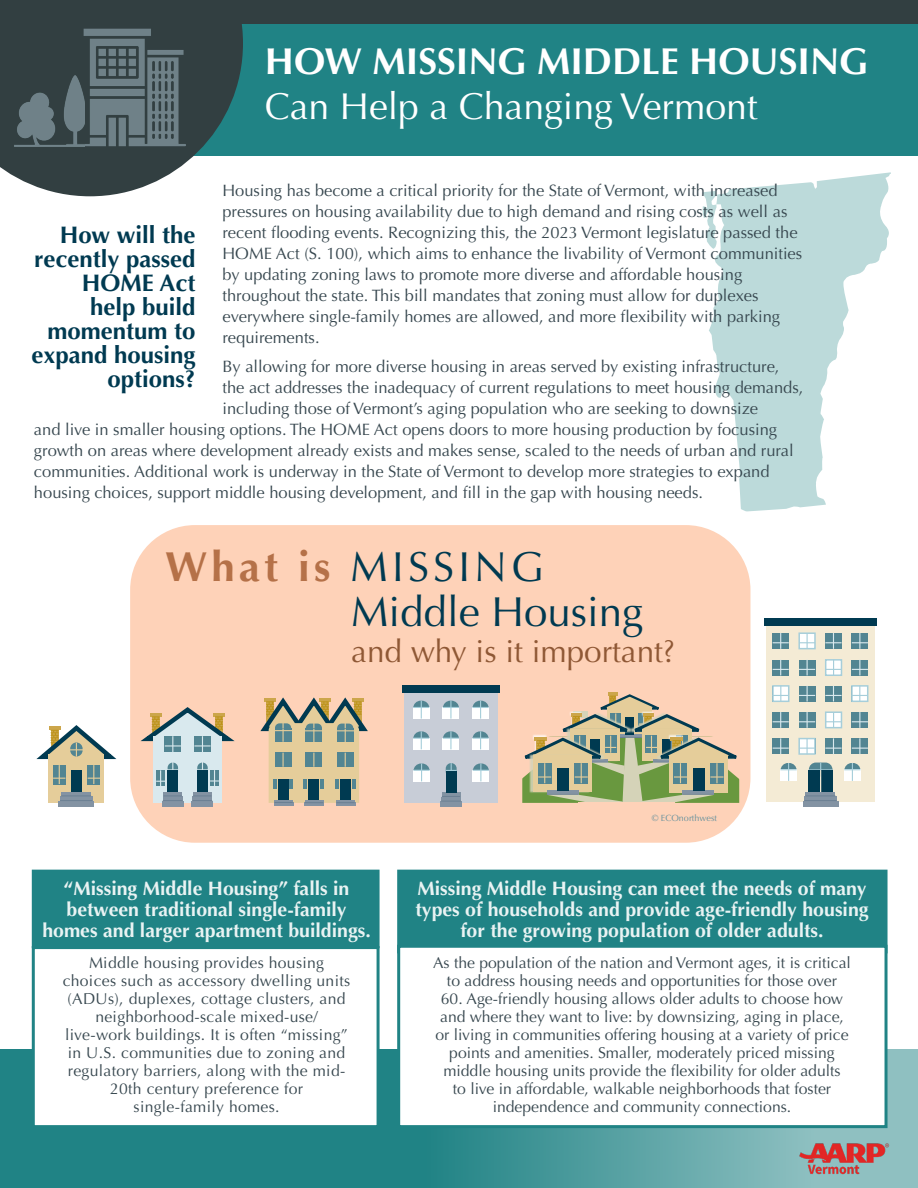
<style>
.page{position:relative;width:918px;height:1188px;background:#fff}
.page>*{position:absolute;margin:0;border:0;box-sizing:border-box;transform-origin:0 0}
.t1{font:42px/45px "Optima";color:#003a51}
.t2{font:700 37.5px "Optima";color:#fff}
.t3{font:37.5px "Optima";color:#fff}
.t4{font:31.5px "Optima";color:#8f5835}
.t5{font:700 24px/24px "Optima";color:#003a51;text-align:right}
.t6{font:700 19.5px/21px "Optima";color:#e9f3f3;text-align:center}
.t7{font:16.5px/21px "Optima";color:#37474f}
.t8{font:15.75px/18px "Optima";color:#37474f;text-align:center}
.t9{font:15.75px/18px "Optima";letter-spacing:.02em;color:#37474f;text-align:center}
.t10{font:9px "Optima";color:#65919d}
.s1{font-weight:700;color:#b57148}
</style>
<div class="page">
<div style="left:0;top:0;width:918px;height:156px;background:#208385"></div>
<svg style="left:0;top:0;width:243px;height:196px;fill:#323f41"></svg>
<img style="left:44px;top:0;width:162px;height:163px">
<img style="left:3px;top:65px;width:82px;height:91px">
<div style="left:219px;top:0;width:699px;height:24px;background:#323f41"></div>
<div style="left:130px;top:525px;width:620px;height:318px;background:#fed2b8;border-radius:65px"></div>
<div style="left:49px;top:754px;width:55px;height:49px;background:#e5cd9a"></div>
<svg style="left:61px;top:792px;width:30px;height:4px"></svg>
<div style="left:60px;top:796px;width:32px;height:5px;background:#8393a3"></div>
<div style="left:59px;top:801px;width:35px;height:5px;background:#8393a3"></div>
<hr style="left:61px;top:796px;width:30px;height:1px;background:#6b8093">
<hr style="left:60px;top:800px;width:32px;height:1px;background:#6b8093">
<div style="left:71px;top:770px;width:11px;height:22px;background:#003a51"></div>
<svg style="left:36px;top:725px;width:81px;height:59px"></svg>
<div style="left:153px;top:737px;width:69px;height:66px;background:#d9e9ee"></div>
<svg style="left:164px;top:792px;width:18px;height:4px"></svg>
<div style="left:162px;top:801px;width:22px;height:5px;background:#8393a3"></div>
<svg style="left:163px;top:796px;width:20px;height:5px"></svg>
<svg style="left:156px;top:762px;width:23px;height:24px"></svg>
<svg style="left:193px;top:792px;width:18px;height:4px"></svg>
<div style="left:192px;top:801px;width:21px;height:5px;background:#8393a3"></div>
<svg style="left:193px;top:796px;width:19px;height:5px"></svg>
<div style="left:167px;top:770px;width:11px;height:22px;background:#003a51"></div>
<svg style="left:197px;top:762px;width:22px;height:24px"></svg>
<div style="left:197px;top:770px;width:11px;height:22px;background:#003a51"></div>
<svg style="left:141px;top:707px;width:94px;height:45px"></svg>
<hr style="left:274px;top:803px;width:19px;height:3px;background:#8393a3">
<hr style="left:304px;top:803px;width:20px;height:3px;background:#8393a3">
<hr style="left:336px;top:803px;width:19px;height:3px;background:#8393a3">
<svg style="left:260px;top:697px;width:108px;height:106px"></svg>
<div style="left:404px;top:693px;width:94px;height:110px;background:#c8cdd7"></div>
<hr style="left:442px;top:793px;width:18px;height:4px;background:#8393a3">
<div style="left:440px;top:801px;width:22px;height:6px;background:#8393a3"></div>
<svg style="left:441px;top:796px;width:20px;height:6px"></svg>
<svg style="left:446px;top:763px;width:11px;height:8px"></svg>
<div style="left:446px;top:771px;width:11px;height:21px;background:#003a51"></div>
<div style="left:403px;top:685px;width:97px;height:8px;background:#003a51"></div>
<svg style="left:413px;top:764px;width:17px;height:17px"></svg>
<svg style="left:473px;top:764px;width:16px;height:17px"></svg>
<svg style="left:413px;top:731px;width:16px;height:18px"></svg>
<svg style="left:472px;top:731px;width:17px;height:18px"></svg>
<svg style="left:443px;top:731px;width:16px;height:18px"></svg>
<svg style="left:413px;top:701px;width:16px;height:18px"></svg>
<svg style="left:472px;top:701px;width:17px;height:18px"></svg>
<svg style="left:443px;top:701px;width:16px;height:18px"></svg>
<div style="left:767px;top:625px;width:108px;height:177px;background:#f4ebd5"></div>
<div style="left:765px;top:618px;width:112px;height:7px;background:#003a51"></div>
<svg style="left:780px;top:763px;width:17px;height:18px"></svg>
<svg style="left:844px;top:763px;width:16px;height:18px"></svg>
<svg style="left:805px;top:792px;width:30px;height:4px"></svg>
<div style="left:804px;top:796px;width:33px;height:5px;background:#8393a3"></div>
<div style="left:803px;top:801px;width:36px;height:5px;background:#8393a3"></div>
<hr style="left:805px;top:796px;width:30px;height:1px;background:#6b8093">
<hr style="left:804px;top:800px;width:33px;height:1px;background:#6b8093">
<svg style="left:798px;top:632px;width:18px;height:17px"></svg>
<svg style="left:799px;top:633px;width:16px;height:16px"></svg>
<svg style="left:773px;top:633px;width:16px;height:16px"></svg>
<svg style="left:852px;top:633px;width:16px;height:16px"></svg>
<svg style="left:825px;top:633px;width:17px;height:16px"></svg>
<svg style="left:799px;top:660px;width:16px;height:15px"></svg>
<svg style="left:773px;top:660px;width:16px;height:15px"></svg>
<svg style="left:852px;top:660px;width:16px;height:15px"></svg>
<svg style="left:799px;top:686px;width:16px;height:16px"></svg>
<svg style="left:825px;top:686px;width:17px;height:16px"></svg>
<svg style="left:799px;top:712px;width:16px;height:16px"></svg>
<svg style="left:773px;top:712px;width:16px;height:16px"></svg>
<svg style="left:852px;top:712px;width:16px;height:16px"></svg>
<svg style="left:773px;top:738px;width:16px;height:16px"></svg>
<svg style="left:852px;top:738px;width:16px;height:16px"></svg>
<svg style="left:825px;top:738px;width:17px;height:16px"></svg>
<div style="left:825px;top:659px;width:17px;height:17px;background:#a7ceda"></div>
<svg style="left:825px;top:660px;width:17px;height:15px"></svg>
<svg style="left:772px;top:685px;width:17px;height:17px"></svg>
<svg style="left:773px;top:686px;width:16px;height:16px"></svg>
<svg style="left:851px;top:685px;width:17px;height:17px"></svg>
<svg style="left:852px;top:686px;width:16px;height:16px"></svg>
<div style="left:825px;top:711px;width:17px;height:17px;background:#cadbd7"></div>
<svg style="left:825px;top:712px;width:17px;height:16px"></svg>
<svg style="left:798px;top:738px;width:18px;height:17px"></svg>
<svg style="left:799px;top:738px;width:16px;height:16px"></svg>
<svg style="left:809px;top:763px;width:24px;height:29px"></svg>
<svg style="left:522px;top:693px;width:227px;height:116px"></svg>
<div style="left:579px;top:803px;width:96px;height:11px;background:#fed2b8"></div>
<svg style="left:703px;top:191px;width:6px;height:53px"></svg>
<svg style="left:709px;top:172px;width:182px;height:340px;fill:#bcdada"></svg>
<svg style="left:0;top:1050px;width:918px;height:138px;background:#409496"></svg>
<img style="left:799px;top:1143px;width:90px;height:34px">
<div style="left:32px;top:946px;width:348px;height:182px;background:#fff;border:3px solid #208385"></div>
<div style="left:32px;top:870px;width:348px;height:78px;background:#208385"></div>
<div style="left:397px;top:870px;width:491px;height:83px;background:#208385"></div>
<div style="left:397px;top:945px;width:491px;height:183px;background:#fff;border:3px solid #208385"></div>
<p class="t2" style="left:265px;top:39px;width:605px">HOW MISSING MIDDLE HOUSING</p>
<p class="t3" style="left:265px;top:85px;width:494px">Can Help a Changing Vermont</p>
<p class="t7" style="left:222px;top:181px;width:581px">Housing has become a critical priority for the State of Vermont, with increased pressures on housing availability due to high demand and rising costs as well as recent flooding events. Recognizing this, the 2023 Vermont legislature passed the HOME Act (S. 100), which aims to enhance the livability of Vermont communities by updating zoning laws to promote more diverse and affordable housing throughout the state. This bill mandates that zoning must allow for duplexes everywhere single-family homes are allowed, and more flexibility with parking requirements.</p>
<p class="t7" style="left:222px;top:356px;width:559px">By allowing for more diverse housing in areas served by existing infrastructure,</p>
<p class="t7" style="left:222px;top:377px;width:582px">the act addresses the inadequacy of current regulations to meet housing demands,</p>
<p class="t7" style="left:222px;top:398px;width:537px">including those of Vermont’s aging population who are seeking to downsize</p>
<p class="t7" style="left:34px;top:419px;width:745px">and live in smaller housing options. The HOME Act opens doors to more housing production by focusing</p>
<p class="t7" style="left:34px;top:440px;width:761px">growth on areas where development already exists and makes sense, scaled to the needs of urban and rural</p>
<p class="t7" style="left:34px;top:461px;width:737px">communities. Additional work is underway in the State of Vermont to develop more strategies to expand</p>
<p class="t7" style="left:34px;top:482px;width:671px">housing choices, support middle housing development, and fill in the gap with housing needs.</p>
<p class="t5" style="left:31px;top:224px;width:166px">How will the recently passed<br>HOME Act help build momentum to expand housing options?</p>
<p class="t1" style="left:351px;top:545px;width:293px;text-indent:-186px"><span class="s1">What is</span> MISSING<br>Middle Housing</p>
<p class="t4" style="left:351px;top:633px;width:325px">and why is it important?</p>
<p class="t6" style="left:42px;top:879px;width:330px">“Missing Middle Housing” falls in between traditional single-family homes and larger apartment buildings.</p>
<p class="t9" style="left:63px;top:954px;width:289px">Middle housing provides housing choices such as accessory dwelling units (ADUs), duplexes, cottage clusters, and neighborhood-scale mixed-use/ live-work buildings. It is often “missing” in U.S. communities due to zoning and regulatory barriers, along with the mid-20th century preference for<br>single-family homes.</p>
<p class="t10" style="left:652px;top:813px;width:67px">© ECOnorthwest</p>
<p class="t6" style="left:415px;top:879px;width:455px">Missing Middle Housing can meet the needs of many types of households and provide age-friendly housing for the growing population of older adults.</p>
<p class="t8" style="left:433px;top:954px;width:419px">As the population of the nation and Vermont ages, it is critical to address housing needs and opportunities for those over</p>
<p class="t8" style="left:435px;top:990px;width:415px">60. Age-friendly housing allows older adults to choose how and where they want to live: by downsizing, aging in place, or living in communities offering housing at a variety of price points and amenities. Smaller, moderately priced missing middle housing units provide the flexibility for older adults to live in affordable, walkable neighborhoods that foster independence and community connections.</p>
</div>
